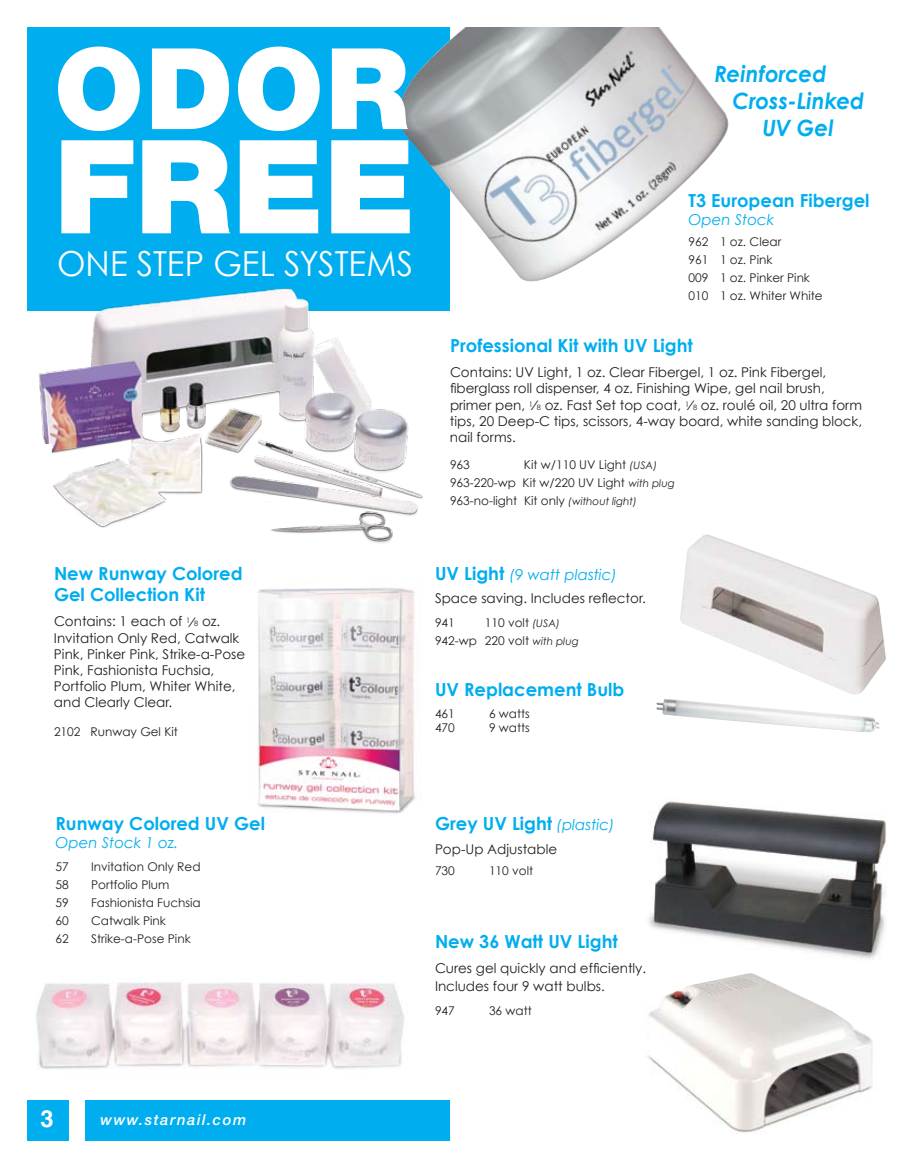
<style>
.page{position:relative;width:918px;height:1168px;background:#fff}
.page>*{position:absolute;margin:0;border:0;box-sizing:border-box;transform-origin:0 0}
.t1{font:900 130.2px "Helvetica Neue";color:#fff}
.t2{font:900 112.95px "Helvetica Neue";color:#fff}
.t3{font:34.5px "Century Gothic";color:#fff;scale:.95 1}
.t4{font:700 23.7px "Helvetica";color:#fff}
.t5{font:italic 700 22.5px "Century Gothic";color:#00aeef;scale:.95 1}
.t6{font:700 18px/21.6px "Century Gothic";color:#00aeef}
.t7{font:italic 15px "Century Gothic";color:#00aeef}
.t8{font:italic 500 15px "Helvetica Neue";letter-spacing:.1em;color:#fff}
.t9{font:13.5px/16.2px "Century Gothic";color:#231f20}
.t10{font:12px/18px "Century Gothic";color:#231f20}
.t11{font:italic 10.5px "Century Gothic";color:#231f20}
.s1{font-style:italic;font-size:11.55px}
.s2{font-size:7.35px}
.s3{font-style:italic;font-size:10.5px}
.s4{font-weight:700;font-style:normal;font-size:18px}
.s5{font-style:normal;font-size:12px}
.s6{font-weight:400;font-style:italic;font-size:15px}
</style>
<div class="page">
<div style="left:27px;top:27px;width:423px;height:284px;background:#00aeef"></div>
<img style="left:38px;top:288px;width:385px;height:255px">
<img style="left:400px;top:27px;width:329px;height:272px">
<img style="left:648px;top:801px;width:238px;height:158px">
<img style="left:680px;top:534px;width:206px;height:161px">
<img style="left:656px;top:699px;width:224px;height:33px">
<img style="left:647px;top:973px;width:226px;height:161px">
<img style="left:257px;top:588px;width:165px;height:226px">
<img style="left:36px;top:982px;width:368px;height:87px">
<div style="left:27px;top:1100px;width:42px;height:40px;background:#00aeef"></div>
<div style="left:86px;top:1100px;width:364px;height:40px;background:#00aeef"></div>
<p class="t2" style="left:54px;top:21px;width:357px">ODOR</p>
<p class="t1" style="left:54px;top:109px;width:363px">FREE</p>
<p class="t3" style="left:57px;top:243px;width:376px">ONE STEP GEL SYSTEMS</p>
<p class="t6" style="left:54px;top:562px;width:190px">New Runway Colored<br>Gel Collection Kit</p>
<p class="t9" style="left:54px;top:613px;width:193px">Contains: 1 each of <sup>1</sup><span class="s1">/</span><span class="s2">8</span> oz.<br>Invitation Only Red, Catwalk<br>Pink, Pinker Pink, Strike-a-Pose<br>Pink, Fashionista Fuchsia,<br>Portfolio Plum, Whiter White, and Clearly Clear.</p>
<p class="t10" style="left:54px;top:723px;width:125px">2102 Runway Gel Kit</p>
<p class="t5" style="left:714px;top:59px;width:119px">Reinforced</p>
<p class="t5" style="left:732px;top:86px;width:140px">Cross-Linked</p>
<p class="t5" style="left:762px;top:113px;width:76px">UV Gel</p>
<p class="t6" style="left:688px;top:189px;width:183px">T3 European Fibergel</p>
<p class="t7" style="left:688px;top:210px;width:87px">Open Stock</p>
<p class="t10" style="left:688px;top:232px;width:21px;text-align:justify">962<br>961<br>009<br>010</p>
<p class="t10" style="left:720px;top:232px;width:104px">1 oz. Clear<br>1 oz. Pink<br>1 oz. Pinker Pink<br>1 oz. Whiter White</p>
<p class="t6" style="left:450px;top:334px;width:244px">Professional Kit with UV Light</p>
<p class="t9" style="left:450px;top:364px;width:414px">Contains: UV Light, 1 oz. Clear Fibergel, 1 oz. Pink Fibergel, fiberglass roll dispenser, 4 oz. Finishing Wipe, gel nail brush, primer pen, <sup>1</sup><span class="s1">/</span><span class="s2">8</span> oz. Fast Set top coat, <sup>1</sup><span class="s1">/</span><span class="s2">8</span> oz. roulé oil, 20 ultra form tips, 20 Deep-C tips, scissors, 4-way board, white sanding block, nail forms.</p>
<p class="t10" style="left:450px;top:455px;width:21px">963</p>
<p class="t10" style="left:450px;top:455px;width:226px;text-indent:74px">Kit w/110 UV Light <span class="s3">(USA)<br></span>963-220-wp Kit w/220 UV Light <span class="s3">with plug<br></span>963-no-light Kit only <span class="s3">(without light)</span></p>
<p class="t7" style="left:435px;top:565px;width:184px"><span class="s4">UV Light</span> (9 watt plastic)</p>
<p class="t9" style="left:435px;top:590px;width:212px">Space saving. Includes reflector.</p>
<p class="t10" style="left:435px;top:613px;width:44px">941<br>942-wp</p>
<p class="t10" style="left:485px;top:613px;width:77px">110 volt <span class="s3">(USA)</span></p>
<p class="t11" style="left:485px;top:635px;width:95px"><span class="s5">220 volt</span> with plug</p>
<p class="t6" style="left:435px;top:678px;width:191px">UV Replacement Bulb</p>
<p class="t10" style="left:435px;top:704px;width:21px">461</p>
<p class="t10" style="left:489px;top:704px;width:42px">6 watts</p>
<p class="t10" style="left:435px;top:718px;width:21px">470</p>
<p class="t10" style="left:489px;top:718px;width:42px">9 watts</p>
<p class="t6" style="left:56px;top:813px;width:211px">Runway Colored UV Gel</p>
<p class="t7" style="left:56px;top:834px;width:124px">Open Stock 1 oz.</p>
<p class="t10" style="left:56px;top:857px;width:15px;text-align:justify">57<br>58<br>59<br>60<br>62</p>
<p class="t10" style="left:91px;top:857px;width:111px">Invitation Only Red<br>Portfolio Plum<br>Fashionista Fuchsia<br>Catwalk Pink<br>Strike-a-Pose Pink</p>
<p class="t6" style="left:435px;top:813px;width:181px">Grey UV Light <span class="s6">(plastic)</span></p>
<p class="t9" style="left:435px;top:841px;width:124px">Pop-Up Adjustable</p>
<p class="t10" style="left:435px;top:861px;width:21px">730</p>
<p class="t10" style="left:489px;top:861px;width:46px">110 volt</p>
<p class="t6" style="left:435px;top:930px;width:184px">New 36 Watt UV Light</p>
<p class="t9" style="left:435px;top:959px;width:213px;line-height:18px">Cures gel quickly and efficiently.<br>Includes four 9 watt bulbs.</p>
<p class="t10" style="left:435px;top:1001px;width:21px">947</p>
<p class="t10" style="left:489px;top:1001px;width:44px">36 watt</p>
<p class="t4" style="left:40px;top:1104px;width:15px">3</p>
<p class="t8" style="left:101px;top:1110px;width:147px">www.starnail.com</p>
</div>
